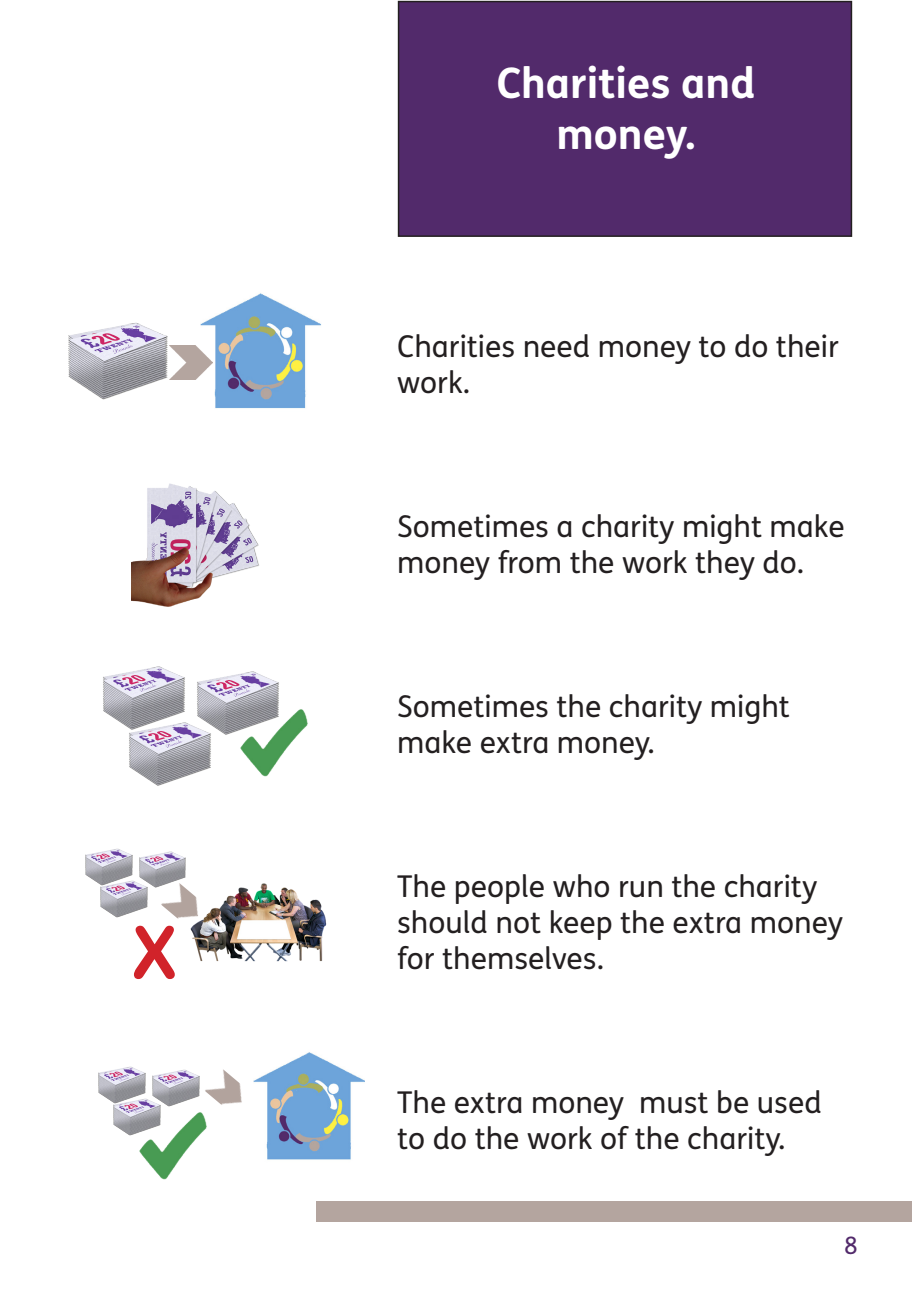
<style>
.page{position:relative;width:919px;height:1289px;background:#fff}
.page>*{position:absolute;margin:0;border:0;box-sizing:border-box;transform-origin:0 0}
.t1{font:72px "Arial Rounded MT Bold";color:#d1232a}
.t2{font:700 42px "FS Me Pro";color:#fff}
.t3{font:30px/36px "FS Me Pro";color:#231f20}
.t4{font:24px "FS Me Pro";color:#522a6b}
</style>
<div class="page">
<div style="left:316px;top:1201px;width:595px;height:21px;background:#b4a59f"></div>
<img style="left:200px;top:293px;width:121px;height:116px">
<img style="left:253px;top:1052px;width:111px;height:108px">
<div style="left:398px;top:2px;width:453px;height:234px;background:#522a6b"></div>
<div style="left:398px;top:1px;width:454px;height:236px;border:2px solid #231f20"></div>
<img style="left:190px;top:883px;width:137px;height:79px">
<img style="left:68px;top:322px;width:100px;height:78px">
<img style="left:158px;top:345px;width:55px;height:35px">
<img style="left:132px;top:483px;width:127px;height:124px">
<img style="left:103px;top:666px;width:82px;height:61px">
<img style="left:197px;top:671px;width:82px;height:64px">
<img style="left:127px;top:711px;width:85px;height:75px">
<img style="left:231px;top:698px;width:77px;height:79px">
<img style="left:161px;top:883px;width:45px;height:44px">
<img style="left:85px;top:848px;width:48px;height:36px">
<img style="left:139px;top:851px;width:48px;height:42px">
<img style="left:99px;top:874px;width:49px;height:44px">
<img style="left:98px;top:1066px;width:48px;height:36px">
<img style="left:152px;top:1069px;width:46px;height:32px">
<img style="left:112px;top:1092px;width:49px;height:44px">
<img style="left:130px;top:1101px;width:77px;height:79px">
<img style="left:198px;top:1069px;width:44px;height:44px">
<h1 class="t1" style="left:133px;top:910px;width:45px">X</h1>
<p class="t2" style="left:496px;top:51px;width:260px">Charities and</p>
<p class="t2" style="left:556px;top:101px;width:140px">money.</p>
<p class="t3" style="left:397px;top:328px;width:443px">Charities need money to do their work.</p>
<p class="t3" style="left:397px;top:508px;width:449px">Sometimes a charity might make money from the work they do.</p>
<p class="t3" style="left:397px;top:688px;width:394px">Sometimes the charity might make extra money.</p>
<p class="t3" style="left:397px;top:868px;width:447px">The people who run the charity should not keep the extra money for themselves.</p>
<p class="t3" style="left:397px;top:1084px;width:426px">The extra money must be used to do the work of the charity.</p>
<p class="t4" style="left:844px;top:1228px;width:15px">8</p>
</div>
